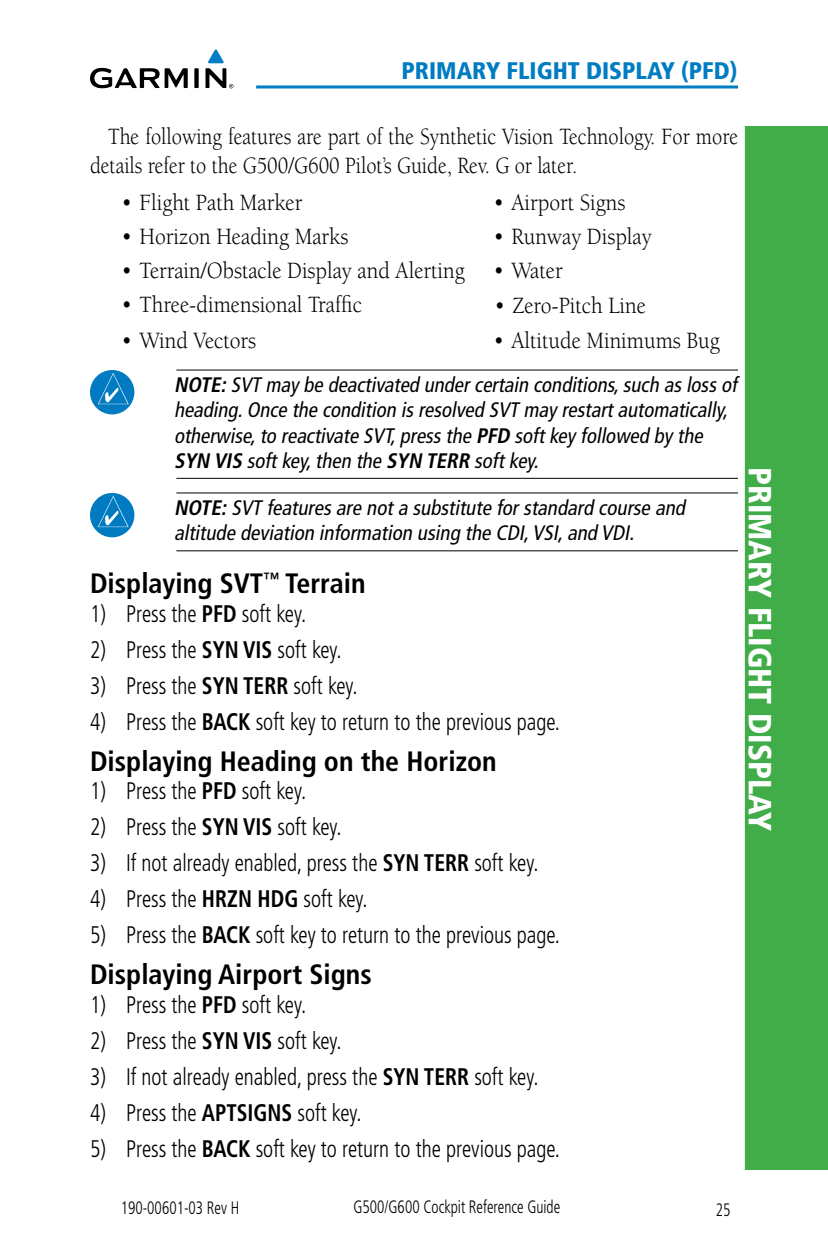
<style>
.page{position:relative;width:828px;height:1260px;background:#fff}
.page>*{position:absolute;margin:0;border:0;box-sizing:border-box;transform-origin:0 0}
.t1{font:900 condensed 32px "Frutiger";color:#fff}
.t2{font:700 condensed 28px "Frutiger";color:#000}
.t3{font:300 condensed 24px "Frutiger";color:#000;scale:.9 1}
.t4{font:24px "Berkeley";color:#000;scale:.9 1}
.t5{font:24px/28.8px "Berkeley";color:#000;scale:.85 1}
.t6{font:900 condensed 24px "Frutiger";color:#007cc3}
.t7{font:italic condensed 21px/25.2px "Frutiger";color:#000}
.t8{font:300 condensed 18px "Frutiger";color:#000;scale:.85 1}
.s1{font-weight:700}
</style>
<div class="page">
<hr style="left:256px;top:86px;width:482px;height:2px;background:#007cc3">
<svg style="left:90px;top:50px;width:143px;height:38px"></svg>
<div style="left:741px;top:126px;width:87px;height:1044px;background:#41ad49"></div>
<div style="left:737px;top:126px;width:8px;height:1044px;background:#fff"></div>
<hr style="left:176px;top:370px;width:562px;height:1px;background:#000">
<hr style="left:176px;top:478px;width:562px;height:1px;background:#000">
<hr style="left:176px;top:492px;width:562px;height:1px;background:#000">
<hr style="left:176px;top:550px;width:562px;height:1px;background:#000">
<div style="left:90px;top:370px;width:44px;height:44px;background:#007ac0;border-radius:50%"></div>
<svg style="left:98px;top:373px;width:31px;height:31px"></svg>
<div style="left:90px;top:493px;width:44px;height:44px;background:#007ac0;border-radius:50%"></div>
<svg style="left:98px;top:496px;width:31px;height:31px"></svg>
<p class="t6" style="left:402px;top:56px;width:337px">PRIMARY FLIGHT DISPLAY (PFD)</p>
<p class="t5" style="left:90px;top:122px;width:764px;text-indent:18px">The following features are part of the Synthetic Vision Technology. For more details refer to the G500/G600 Pilot’s Guide, Rev. G or later.</p>
<p class="t4" style="left:122px;top:190px;width:202px">• Flight Path Marker</p>
<p class="t4" style="left:493px;top:190px;width:148px">• Airport Signs</p>
<p class="t4" style="left:122px;top:224px;width:253px">• Horizon Heading Marks</p>
<p class="t4" style="left:493px;top:224px;width:177px">• Runway Display</p>
<p class="t4" style="left:122px;top:258px;width:492px">• Terrain/Obstacle Display and Alerting • Water</p>
<p class="t4" style="left:122px;top:292px;width:269px">• Three-dimensional Traffic</p>
<p class="t4" style="left:494px;top:293px;width:170px">• Zero-Pitch Line</p>
<p class="t4" style="left:122px;top:327px;width:151px">• Wind Vectors</p>
<p class="t4" style="left:493px;top:327px;width:253px">• Altitude Minimums Bug</p>
<p class="t7" style="left:174px;top:372px;width:569px"><span class="s1">NOTE:</span>SVT may be deactivated undercertain conditions,such aslossof heading.Once the condition isresolved SVT may restartautomatically, otherwise,to reactivate SVT,pressthe <span class="s1">PFD</span> softkey followed by the <span class="s1">SYN VIS</span> softkey,then the <span class="s1">SYN TERR</span> softkey.</p>
<p class="t7" style="left:174px;top:495px;width:517px"><span class="s1">NOTE:</span>SVT featuresare nota substitute forstandard course and altitude deviation information using the CDI,VSI,and VDI.</p>
<p class="t2" style="left:90px;top:567px;width:277px">Displaying SVT<sup>™</sup> Terrain</p>
<p class="t3" style="left:90px;top:600px;width:242px">1) Press the <span class="s1">PFD</span> soft key.</p>
<p class="t3" style="left:90px;top:636px;width:281px">2) Press the <span class="s1">SYN VIS</span> soft key.</p>
<p class="t3" style="left:90px;top:672px;width:299px">3) Press the <span class="s1">SYN TERR</span> soft key.</p>
<p class="t3" style="left:90px;top:708px;width:524px">4) Press the <span class="s1">BACK</span> soft key to return to the previous page.</p>
<p class="t2" style="left:90px;top:744px;width:408px">Displaying Heading on the Horizon</p>
<p class="t3" style="left:90px;top:778px;width:242px">1) Press the <span class="s1">PFD</span> soft key.</p>
<p class="t3" style="left:90px;top:814px;width:281px">2) Press the <span class="s1">SYN VIS</span> soft key.</p>
<p class="t3" style="left:90px;top:850px;width:500px">3) If not already enabled, press the <span class="s1">SYN TERR</span> soft key.</p>
<p class="t3" style="left:90px;top:886px;width:310px">4) Press the <span class="s1">HRZN HDG</span> soft key.</p>
<p class="t3" style="left:90px;top:922px;width:524px">5) Press the <span class="s1">BACK</span> soft key to return to the previous page.</p>
<p class="t2" style="left:90px;top:958px;width:283px">Displaying Airport Signs</p>
<p class="t3" style="left:90px;top:991px;width:242px">1) Press the <span class="s1">PFD</span> soft key.</p>
<p class="t3" style="left:90px;top:1027px;width:281px">2) Press the <span class="s1">SYN VIS</span> soft key.</p>
<p class="t3" style="left:90px;top:1063px;width:500px">3) If not already enabled, press the <span class="s1">SYN TERR</span> soft key.</p>
<p class="t3" style="left:90px;top:1099px;width:303px">4) Press the <span class="s1">APTSIGNS</span> soft key.</p>
<p class="t3" style="left:90px;top:1135px;width:524px">5) Press the <span class="s1">BACK</span> soft key to return to the previous page.</p>
<h1 class="t1" style="left:779px;top:467px;width:366px;rotate:90deg">PRIMARY FLIGHT DISPLAY</h1>
<p class="t8" style="left:121px;top:1197px;width:141px">190-00601-03 Rev H</p>
<p class="t8" style="left:354px;top:1196px;width:245px">G500/G600 Cockpit Reference Guide</p>
<p class="t8" style="left:716px;top:1200px;width:19px">25</p>
</div>
